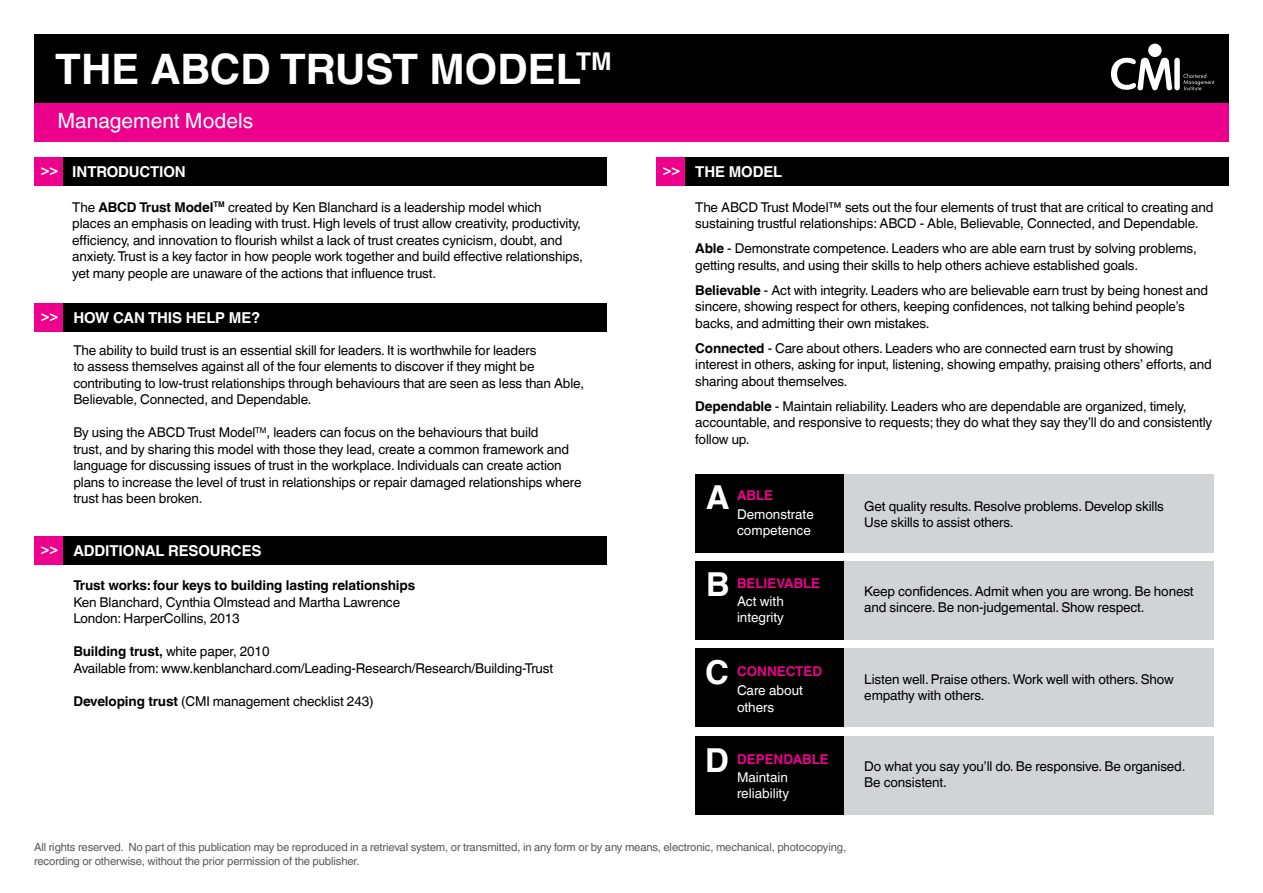
<style>
.page{position:relative;width:1263px;height:893px;background:#fff}
.page>*{position:absolute;margin:0;border:0;box-sizing:border-box;transform-origin:0 0}
.t1{font:700 42px "Helvetica World";color:#fff}
.t2{font:700 33px "Helvetica World";color:#fff}
.t3{font:21px "Helvetica World";color:#fff}
.t4{font:700 15px "Helvetica World";letter-spacing:-.01em;color:#fff}
.t5{font:13.5px/16.5px "Helvetica World";letter-spacing:-.01em;color:#000}
.t6{font:13.5px/16.2px "Helvetica World";color:#fff}
.t7{font:700 13.5px "Helvetica World";letter-spacing:-.01em;color:#000}
.t8{font:700 13.5px "Helvetica World";color:#ec008c}
.t9{font:11.25px/13.5px "Helvetica World";letter-spacing:-.01em;color:#58595b}
.s1{font-weight:700}
</style>
<div class="page">
<div style="left:34px;top:95px;width:1195px;height:46px;background:#ec008c"></div>
<div style="left:34px;top:34px;width:1195px;height:68px;background:#000"></div>
<div style="left:34px;top:157px;width:31px;height:29px;background:#ec008c"></div>
<div style="left:64px;top:157px;width:543px;height:29px;background:#000"></div>
<div style="left:34px;top:303px;width:31px;height:28px;background:#ec008c"></div>
<div style="left:64px;top:303px;width:543px;height:28px;background:#000"></div>
<div style="left:34px;top:536px;width:31px;height:28px;background:#ec008c"></div>
<div style="left:64px;top:536px;width:543px;height:28px;background:#000"></div>
<div style="left:1174px;top:58px;width:6px;height:32px;background:#fff;border-radius:3px"></div>
<svg style="left:1111px;top:58px;width:61px;height:32px"></svg>
<div style="left:1148px;top:44px;width:13px;height:13px;background:#fff;border-radius:50%"></div>
<svg style="left:1183px;top:74px;width:31px;height:16px"></svg>
<div style="left:656px;top:157px;width:31px;height:29px;background:#ec008c"></div>
<div style="left:686px;top:157px;width:543px;height:29px;background:#000"></div>
<div style="left:833px;top:561px;width:381px;height:79px;background:#d1d3d4"></div>
<div style="left:833px;top:649px;width:381px;height:78px;background:#d1d3d4"></div>
<div style="left:833px;top:736px;width:381px;height:78px;background:#d1d3d4"></div>
<div style="left:833px;top:474px;width:381px;height:78px;background:#d1d3d4"></div>
<div style="left:695px;top:474px;width:148px;height:78px;background:#000"></div>
<div style="left:695px;top:561px;width:148px;height:79px;background:#000"></div>
<div style="left:695px;top:649px;width:148px;height:78px;background:#000"></div>
<div style="left:695px;top:736px;width:148px;height:78px;background:#000"></div>
<h1 class="t1" style="left:55px;top:45px;width:558px">THE ABCD TRUST MODEL<sup>TM</sup></h1>
<h3 class="t3" style="left:57px;top:108px;width:197px">Management Models</h3>
<p class="t4" style="left:41px;top:163px;width:146px">&gt;&gt; INTRODUCTION</p>
<p class="t5" style="left:72px;top:199px;width:512px">The <span class="s1">ABCD Trust Model</span><sup>TM</sup> created by Ken Blanchard is a leadership model which places an emphasis on leading with trust. High levels of trust allow creativity, productivity, efficiency, and innovation to flourish whilst a lack of trust creates cynicism, doubt, and anxiety. Trust is a key factor in how people work together and build effective relationships, yet many people are unaware of the actions that influence trust.</p>
<p class="t4" style="left:41px;top:309px;width:221px">&gt;&gt; HOW CAN THIS HELP ME?</p>
<p class="t5" style="left:73px;top:342px;width:512px">The ability to build trust is an essential skill for leaders. It is worthwhile for leaders<br>to assess themselves against all of the four elements to discover if they might be contributing to low-trust relationships through behaviours that are seen as less than Able, Believable, Connected, and Dependable.</p>
<p class="t5" style="left:73px;top:425px;width:510px">By using the ABCD Trust Model<sup>TM</sup>, leaders can focus on the behaviours that build<br>trust, and by sharing this model with those they lead, create a common framework and language for discussing issues of trust in the workplace. Individuals can create action plans to increase the level of trust in relationships or repair damaged relationships where trust has been broken.</p>
<p class="t4" style="left:41px;top:542px;width:222px">&gt;&gt; ADDITIONAL RESOURCES</p>
<p class="t7" style="left:73px;top:578px;width:343px">Trust works: four keys to building lasting relationships</p>
<p class="t5" style="left:73px;top:594px;width:328px">Ken Blanchard, Cynthia Olmstead and Martha Lawrence<br>London: HarperCollins, 2013</p>
<p class="t5" style="left:73px;top:643px;width:481px"><span class="s1">Building trust,</span> white paper, 2010<br>Available from: www.kenblanchard.com/Leading-Research/Research/Building-Trust</p>
<p class="t5" style="left:73px;top:693px;width:302px"><span class="s1">Developing trust</span> (CMI management checklist 243)</p>
<p class="t4" style="left:663px;top:163px;width:121px">&gt;&gt; THE MODEL</p>
<p class="t5" style="left:695px;top:199px;width:520px">The ABCD Trust Model™ sets out the four elements of trust that are critical to creating and sustaining trustful relationships: ABCD - Able, Believable, Connected, and Dependable.</p>
<p class="t5" style="left:695px;top:240px;width:503px"><span class="s1">Able</span> - Demonstrate competence. Leaders who are able earn trust by solving problems, getting results, and using their skills to help others achieve established goals.</p>
<p class="t5" style="left:695px;top:282px;width:514px"><span class="s1">Believable</span> - Act with integrity. Leaders who are believable earn trust by being honest and sincere, showing respect for others, keeping confidences, not talking behind people’s backs, and admitting their own mistakes.</p>
<p class="t5" style="left:695px;top:340px;width:518px"><span class="s1">Connected</span> - Care about others. Leaders who are connected earn trust by showing interest in others, asking for input, listening, showing empathy, praising others’ efforts, and sharing about themselves.</p>
<p class="t5" style="left:695px;top:398px;width:518px"><span class="s1">Dependable</span> - Maintain reliability. Leaders who are dependable are organized, timely, accountable, and responsive to requests; they do what they say they’ll do and consistently follow up.</p>
<h2 class="t2" style="left:706px;top:478px;width:25px">A</h2>
<p class="t8" style="left:737px;top:488px;width:38px">ABLE</p>
<p class="t5" style="left:864px;top:498px;width:301px">Get quality results. Resolve problems. Develop skills<br>Use skills to assist others.</p>
<p class="t6" style="left:737px;top:506px;width:78px">Demonstrate competence</p>
<h2 class="t2" style="left:706px;top:566px;width:25px">B</h2>
<p class="t8" style="left:737px;top:576px;width:85px">BELIEVABLE</p>
<p class="t6" style="left:737px;top:593px;width:48px">Act with integrity</p>
<h2 class="t2" style="left:705px;top:653px;width:25px">C</h2>
<p class="t8" style="left:737px;top:664px;width:87px">CONNECTED</p>
<p class="t6" style="left:737px;top:683px;width:67px">Care about others</p>
<h2 class="t2" style="left:705px;top:741px;width:25px">D</h2>
<p class="t8" style="left:737px;top:752px;width:93px">DEPENDABLE</p>
<p class="t6" style="left:737px;top:769px;width:54px">Maintain reliability</p>
<p class="t5" style="left:864px;top:583px;width:331px">Keep confidences. Admit when you are wrong. Be honest and sincere. Be non-judgemental. Show respect.</p>
<p class="t5" style="left:864px;top:671px;width:311px">Listen well. Praise others. Work well with others. Show empathy with others.</p>
<p class="t5" style="left:864px;top:758px;width:323px">Do what you say you’ll do. Be responsive. Be organised.<br>Be consistent.</p>
<p class="t9" style="left:34px;top:840px;width:814px">All rights reserved. No part of this publication may be reproduced in a retrieval system, or transmitted, in any form or by any means, electronic, mechanical, photocopying, recording or otherwise, without the prior permission of the publisher.</p>
</div>
